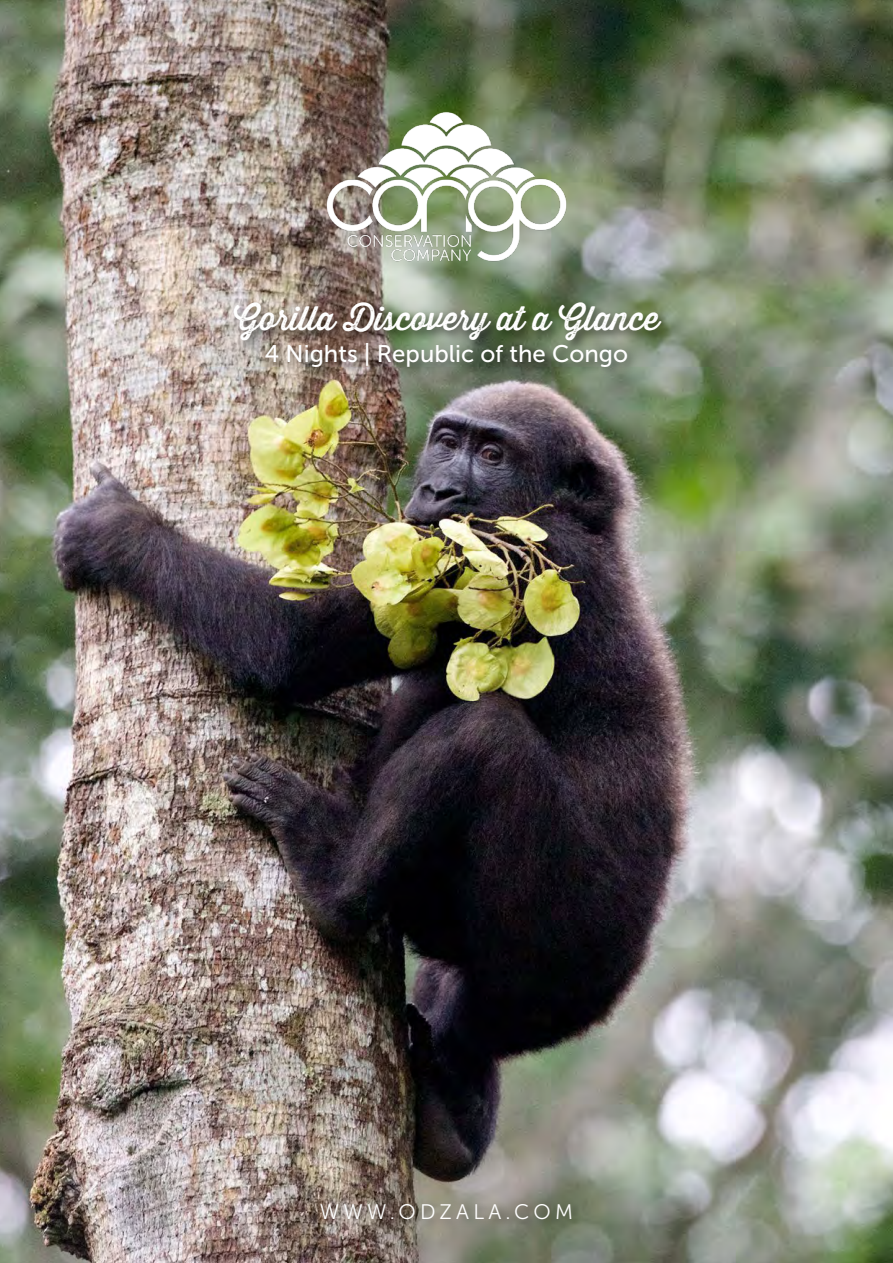
<style>
.page{position:relative;width:893px;height:1263px;background:#fff}
.page>*{position:absolute;margin:0;border:0;box-sizing:border-box;transform-origin:0 0}
.t1{font:33px "Thirsty Rough Reg One";color:#fff}
.t2{font:24px "Museo Sans 500";color:#fff}
.t3{font:21px "Museo Sans 300";letter-spacing:.2em;color:#fff}
</style>
<div class="page">
<img style="left:0;top:0;width:893px;height:1263px">
<div style="left:230px;top:299px;width:443px;height:79px;background:#000;opacity:.52"></div>
<div style="left:318px;top:1199px;width:265px;height:32px;background:#000;opacity:.3"></div>
<img style="left:319px;top:95px;width:255px;height:183px">
<h1 class="t1" style="left:234px;top:294px;width:427px">Gorilla Discovery at a Glance</h1>
<p class="t2" style="left:265px;top:340px;width:365px">4 Nights | Republic of the Congo</p>
<p class="t3" style="left:320px;top:1200px;width:255px">WWW.ODZALA.COM</p>
</div>
